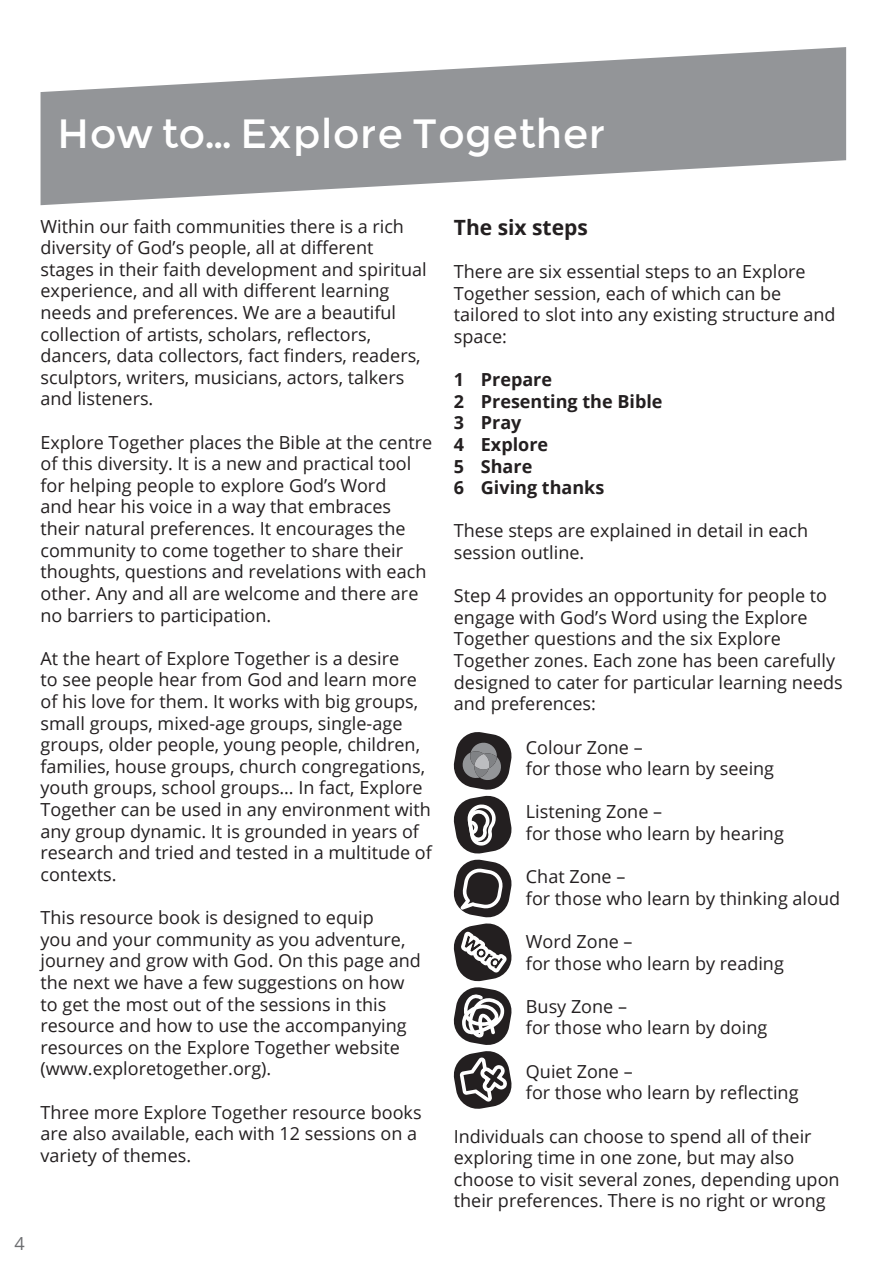
<style>
.page{position:relative;width:891px;height:1264px;background:#fff}
.page>*{position:absolute;margin:0;border:0;box-sizing:border-box;transform-origin:0 0}
.t1{font:40.8px "Montserrat";color:#fff}
.t2{font:700 21px "Open Sans";color:#231f20}
.t3{font:18px/21.6px "Open Sans";color:#231f20}
.t4{font:700 18px/21.6px "Open Sans";color:#231f20}
.t5{font:18px "Open Sans";color:#6c6d70}
</style>
<div class="page">
<svg style="left:41px;top:47px;width:804px;height:158px;fill:#939598"></svg>
<svg style="left:453px;top:732px;width:59px;height:377px"></svg>
<h1 class="t1" style="left:57px;top:109px;width:550px">How to… Explore Together</h1>
<p class="t3" style="left:41px;top:215px;width:387px">Within our faith communities there is a rich diversity of God’s people, all at different stages in their faith development and spiritual experience, and all with different learning needs and preferences. We are a beautiful collection of artists, scholars, reflectors, dancers, data collectors, fact finders, readers, sculptors, writers, musicians, actors, talkers and listeners.</p>
<p class="t3" style="left:41px;top:431px;width:393px">Explore Together places the Bible at the centre of this diversity. It is a new and practical tool for helping people to explore God’s Word<br>and hear his voice in a way that embraces their natural preferences. It encourages the community to come together to share their thoughts, questions and revelations with each other. Any and all are welcome and there are no barriers to participation.</p>
<p class="t3" style="left:41px;top:647px;width:393px">At the heart of Explore Together is a desire<br>to see people hear from God and learn more of his love for them. It works with big groups, small groups, mixed-age groups, single-age groups, older people, young people, children, families, house groups, church congregations, youth groups, school groups… In fact, Explore Together can be used in any environment with any group dynamic. It is grounded in years of research and tried and tested in a multitude of contexts.</p>
<p class="t3" style="left:41px;top:906px;width:382px">This resource book is designed to equip<br>you and your community as you adventure, journey and grow with God. On this page and the next we have a few suggestions on how to get the most out of the sessions in this resource and how to use the accompanying resources on the Explore Together website (www.exploretogether.org).</p>
<p class="t3" style="left:41px;top:1100px;width:382px">Three more Explore Together resource books are also available, each with 12 sessions on a variety of themes.</p>
<p class="t5" style="left:14px;top:1230px;width:12px">4</p>
<p class="t2" style="left:453px;top:212px;width:135px">The six steps</p>
<p class="t3" style="left:453px;top:260px;width:383px">There are six essential steps to an Explore Together session, each of which can be tailored to slot into any existing structure and space:</p>
<p class="t4" style="left:453px;top:368px;width:210px">1 Prepare<br>2 Presenting the Bible<br>3 Pray<br>4 Explore<br>5 Share<br>6 Giving thanks</p>
<p class="t3" style="left:453px;top:519px;width:356px">These steps are explained in detail in each session outline.</p>
<p class="t3" style="left:453px;top:584px;width:390px">Step 4 provides an opportunity for people to engage with God’s Word using the Explore Together questions and the six Explore Together zones. Each zone has been carefully designed to cater for particular learning needs and preferences:</p>
<p class="t3" style="left:525px;top:735px;width:250px">Colour Zone –<br>for those who learn by seeing</p>
<p class="t3" style="left:525px;top:800px;width:259px">Listening Zone –<br>for those who learn by hearing</p>
<p class="t3" style="left:525px;top:865px;width:315px">Chat Zone –<br>for those who learn by thinking aloud</p>
<p class="t3" style="left:525px;top:930px;width:259px">Word Zone –<br>for those who learn by reading</p>
<p class="t3" style="left:525px;top:994px;width:243px">Busy Zone –<br>for those who learn by doing</p>
<p class="t3" style="left:525px;top:1059px;width:274px">Quiet Zone –<br>for those who learn by reflecting</p>
<p class="t3" style="left:453px;top:1124px;width:387px">Individuals can choose to spend all of their exploring time in one zone, but may also choose to visit several zones, depending upon their preferences. There is no right or wrong</p>
</div>
